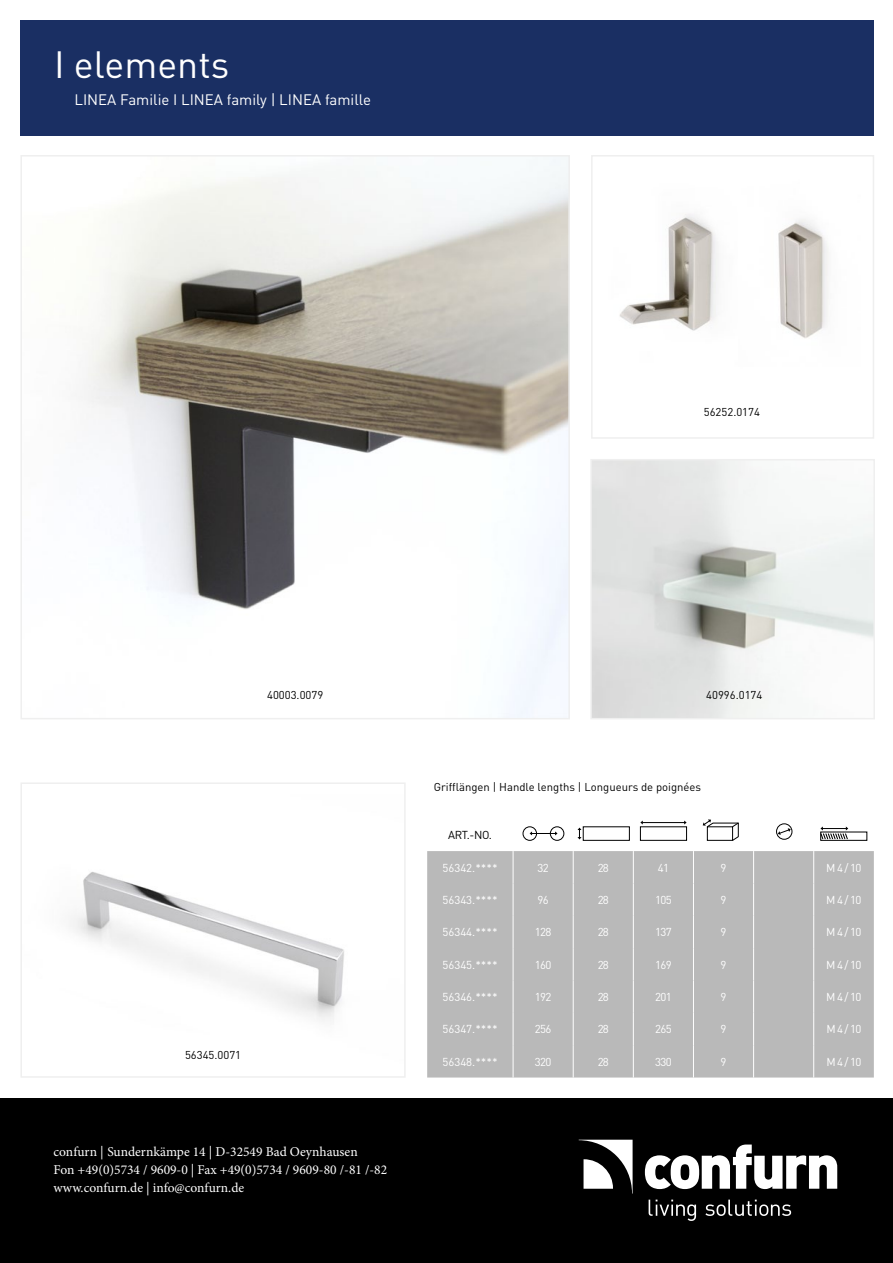
<style>
.page{position:relative;width:893px;height:1263px;background:#fff}
.page>*{position:absolute;margin:0;border:0;box-sizing:border-box;transform-origin:0 0}
.t1{font:37.5px "DIN Pro";color:#fff}
.t2{font:15px "DIN Pro";color:#fff}
.t3{font:13.5px/18px "Minion Pro";color:#fff}
.t4{font:11.4px "DIN Pro";letter-spacing:-.06em;color:#fff}
.t5{font:11.4px "DIN Pro";color:#000}
.t6{font:11.25px "DIN Pro";color:#000}
</style>
<div class="page">
<div style="left:20px;top:20px;width:854px;height:116px;background:#1a2f63"></div>
<div style="left:0;top:1098px;width:893px;height:165px;background:#000"></div>
<img style="left:80px;top:158px;width:487px;height:558px">
<div style="left:20px;top:155px;width:550px;height:564px;border:2px solid #efefef"></div>
<img style="left:619px;top:214px;width:99px;height:117px">
<div style="left:591px;top:155px;width:283px;height:284px;border:2px solid #efefef"></div>
<img style="left:593px;top:462px;width:279px;height:254px">
<div style="left:590px;top:459px;width:285px;height:260px;border:2px solid #efefef"></div>
<img style="left:778px;top:219px;width:51px;height:119px">
<img style="left:70px;top:872px;width:274px;height:149px">
<div style="left:20px;top:782px;width:386px;height:296px;border:2px solid #efefef"></div>
<div style="left:427px;top:851px;width:447px;height:226px;background:#b9b9b9"></div>
<hr style="left:513px;top:851px;width:1px;height:32px;background:#fff">
<hr style="left:573px;top:851px;width:1px;height:32px;background:#fff">
<hr style="left:633px;top:851px;width:1px;height:32px;background:#fff">
<hr style="left:693px;top:851px;width:1px;height:32px;background:#fff">
<hr style="left:753px;top:851px;width:1px;height:32px;background:#fff">
<hr style="left:813px;top:851px;width:1px;height:32px;background:#fff">
<hr style="left:513px;top:883px;width:1px;height:33px;background:#fff">
<hr style="left:573px;top:883px;width:1px;height:33px;background:#fff">
<hr style="left:633px;top:883px;width:1px;height:33px;background:#fff">
<hr style="left:693px;top:883px;width:1px;height:33px;background:#fff">
<hr style="left:753px;top:883px;width:1px;height:33px;background:#fff">
<hr style="left:813px;top:883px;width:1px;height:33px;background:#fff">
<hr style="left:513px;top:916px;width:1px;height:32px;background:#fff">
<hr style="left:573px;top:916px;width:1px;height:32px;background:#fff">
<hr style="left:633px;top:916px;width:1px;height:32px;background:#fff">
<hr style="left:693px;top:916px;width:1px;height:32px;background:#fff">
<hr style="left:753px;top:916px;width:1px;height:32px;background:#fff">
<hr style="left:813px;top:916px;width:1px;height:32px;background:#fff">
<hr style="left:513px;top:948px;width:1px;height:32px;background:#fff">
<hr style="left:573px;top:948px;width:1px;height:32px;background:#fff">
<hr style="left:633px;top:948px;width:1px;height:32px;background:#fff">
<hr style="left:693px;top:948px;width:1px;height:32px;background:#fff">
<hr style="left:753px;top:948px;width:1px;height:32px;background:#fff">
<hr style="left:813px;top:948px;width:1px;height:32px;background:#fff">
<hr style="left:513px;top:980px;width:1px;height:33px;background:#fff">
<hr style="left:573px;top:980px;width:1px;height:33px;background:#fff">
<hr style="left:633px;top:980px;width:1px;height:33px;background:#fff">
<hr style="left:693px;top:980px;width:1px;height:33px;background:#fff">
<hr style="left:753px;top:980px;width:1px;height:33px;background:#fff">
<hr style="left:813px;top:980px;width:1px;height:33px;background:#fff">
<hr style="left:513px;top:1013px;width:1px;height:32px;background:#fff">
<hr style="left:573px;top:1013px;width:1px;height:32px;background:#fff">
<hr style="left:633px;top:1013px;width:1px;height:32px;background:#fff">
<hr style="left:693px;top:1013px;width:1px;height:32px;background:#fff">
<hr style="left:753px;top:1013px;width:1px;height:32px;background:#fff">
<hr style="left:813px;top:1013px;width:1px;height:32px;background:#fff">
<hr style="left:513px;top:1045px;width:1px;height:32px;background:#fff">
<hr style="left:573px;top:1045px;width:1px;height:32px;background:#fff">
<hr style="left:633px;top:1045px;width:1px;height:32px;background:#fff">
<hr style="left:693px;top:1045px;width:1px;height:32px;background:#fff">
<hr style="left:753px;top:1045px;width:1px;height:32px;background:#fff">
<hr style="left:813px;top:1045px;width:1px;height:32px;background:#fff">
<div style="left:583px;top:826px;width:47px;height:15px;border:1px solid #000"></div>
<svg style="left:577px;top:827px;width:4px;height:12px"></svg>
<div style="left:640px;top:826px;width:47px;height:15px;border:1px solid #000"></div>
<hr style="left:642px;top:822px;width:43px;height:1px;background:#000">
<svg style="left:530px;top:831px;width:27px;height:4px"></svg>
<div style="left:523px;top:826px;width:14px;height:15px;border:1px solid #000;border-radius:50%"></div>
<div style="left:550px;top:826px;width:14px;height:15px;border:1px solid #000;border-radius:50%"></div>
<svg style="left:778px;top:828px;width:12px;height:7px"></svg>
<div style="left:776px;top:823px;width:16px;height:16px;border:1px solid #000;border-radius:50%"></div>
<div style="left:820px;top:832px;width:47px;height:9px;border:1px solid #000"></div>
<svg style="left:820px;top:826px;width:29px;height:14px"></svg>
<svg style="left:703px;top:819px;width:36px;height:22px"></svg>
<svg style="left:579px;top:1140px;width:54px;height:53px"></svg>
<svg style="left:645px;top:1144px;width:192px;height:45px"></svg>
<svg style="left:649px;top:1199px;width:47px;height:22px"></svg>
<svg style="left:705px;top:1199px;width:86px;height:17px"></svg>
<h1 class="t1" style="left:54px;top:35px;width:177px">I elements</h1>
<h2 class="t2" style="left:74px;top:88px;width:298px">LINEA Familie I LINEA family | LINEA famille</h2>
<p class="t6" style="left:704px;top:403px;width:58px">56252.0174</p>
<p class="t6" style="left:267px;top:686px;width:58px">40003.0079</p>
<p class="t6" style="left:706px;top:686px;width:58px">40996.0174</p>
<p class="t6" style="left:185px;top:1046px;width:58px">56345.0071</p>
<p class="t3" style="left:54px;top:1143px;width:335px">confurn | Sundernkämpe 14 | D-32549 Bad Oeynhausen<br>Fon +49(0)5734 / 9609-0 | Fax +49(0)5734 / 9609-80 /-81 /-82 www.confurn.de | info@confurn.de</p>
<p class="t6" style="left:434px;top:778px;width:269px">Grifflängen | Handle lengths | Longueurs de poignées</p>
<p class="t5" style="left:448px;top:826px;width:45px">ART.-NO.</p>
<p class="t4" style="left:442px;top:859px;width:57px">56342.****</p>
<p class="t4" style="left:537px;top:859px;width:13px">32</p>
<p class="t4" style="left:598px;top:859px;width:13px">28</p>
<p class="t4" style="left:658px;top:859px;width:13px">41</p>
<p class="t4" style="left:721px;top:859px;width:7px">9</p>
<p class="t4" style="left:826px;top:859px;width:36px">M 4 / 10</p>
<p class="t4" style="left:442px;top:891px;width:57px">56343.****</p>
<p class="t4" style="left:537px;top:891px;width:13px">96</p>
<p class="t4" style="left:598px;top:891px;width:13px">28</p>
<p class="t4" style="left:655px;top:891px;width:18px">105</p>
<p class="t4" style="left:721px;top:891px;width:7px">9</p>
<p class="t4" style="left:826px;top:891px;width:36px">M 4 / 10</p>
<p class="t4" style="left:442px;top:923px;width:57px">56344.****</p>
<p class="t4" style="left:535px;top:923px;width:18px">128</p>
<p class="t4" style="left:598px;top:923px;width:13px">28</p>
<p class="t4" style="left:655px;top:923px;width:18px">137</p>
<p class="t4" style="left:721px;top:923px;width:7px">9</p>
<p class="t4" style="left:826px;top:923px;width:36px">M 4 / 10</p>
<p class="t4" style="left:442px;top:956px;width:57px">56345.****</p>
<p class="t4" style="left:535px;top:956px;width:18px">160</p>
<p class="t4" style="left:598px;top:956px;width:13px">28</p>
<p class="t4" style="left:655px;top:956px;width:18px">169</p>
<p class="t4" style="left:721px;top:956px;width:7px">9</p>
<p class="t4" style="left:826px;top:956px;width:36px">M 4 / 10</p>
<p class="t4" style="left:442px;top:988px;width:57px">56346.****</p>
<p class="t4" style="left:535px;top:988px;width:18px">192</p>
<p class="t4" style="left:598px;top:988px;width:13px">28</p>
<p class="t4" style="left:655px;top:988px;width:18px">201</p>
<p class="t4" style="left:721px;top:988px;width:7px">9</p>
<p class="t4" style="left:826px;top:988px;width:36px">M 4 / 10</p>
<p class="t4" style="left:442px;top:1020px;width:57px">56347.****</p>
<p class="t4" style="left:535px;top:1020px;width:18px">256</p>
<p class="t4" style="left:598px;top:1020px;width:13px">28</p>
<p class="t4" style="left:655px;top:1020px;width:18px">265</p>
<p class="t4" style="left:721px;top:1020px;width:7px">9</p>
<p class="t4" style="left:826px;top:1020px;width:36px">M 4 / 10</p>
<p class="t4" style="left:442px;top:1053px;width:57px">56348.****</p>
<p class="t4" style="left:535px;top:1053px;width:18px">320</p>
<p class="t4" style="left:598px;top:1053px;width:13px">28</p>
<p class="t4" style="left:655px;top:1053px;width:18px">330</p>
<p class="t4" style="left:721px;top:1053px;width:7px">9</p>
<p class="t4" style="left:826px;top:1053px;width:36px">M 4 / 10</p>
</div>
